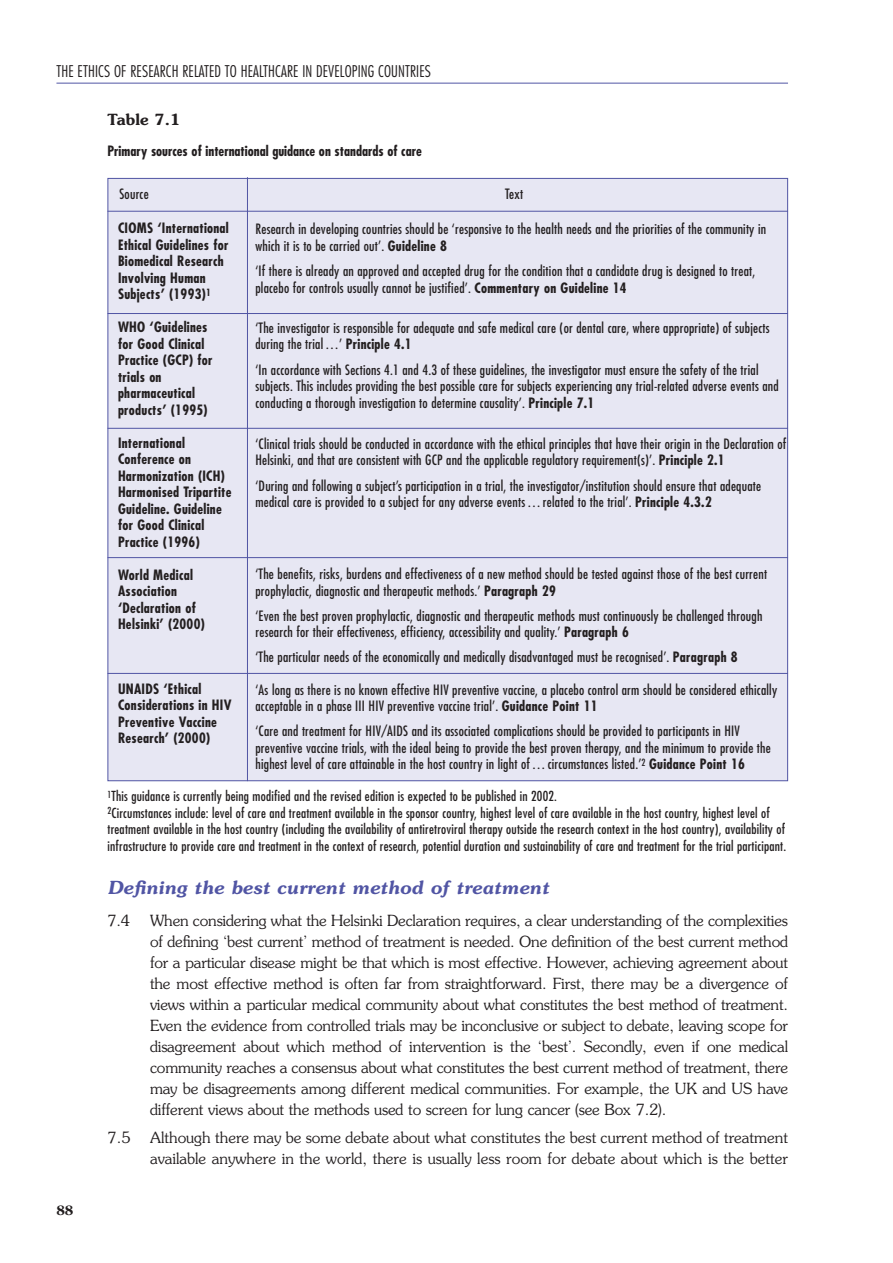
<style>
.page{position:relative;width:893px;height:1263px;background:#fff}
.page>*{position:absolute;margin:0;border:0;box-sizing:border-box;transform-origin:0 0}
.t1{font:italic 600 18px "Souvenir";color:#5155a4}
.t2{font:300 condensed 15.75px "Futura";letter-spacing:.01em;color:#231f20}
.t3{font:300 15.3px/21px "Souvenir";color:#231f20;text-align:justify}
.t4{font:600 15.3px "Souvenir";color:#231f20}
.t5{font:700 15px "Garamond";color:#231f20}
.t6{font:condensed 13.8px/16.5px "Futura";letter-spacing:.015em;color:#231f20}
.t7{font:700 condensed 13.8px/16.5px "Futura";letter-spacing:.02em;color:#231f20}
.t8{font:700 condensed 13.8px "Futura";color:#231f20}
.t9{font:condensed 13.5px/16.5px "Futura";letter-spacing:.015em;color:#231f20}
.s1{font-weight:700}
</style>
<div class="page">
<hr style="left:56px;top:83px;width:732px;height:1px;background:#5155a4">
<div style="left:108px;top:178px;width:679px;height:603px;background:#e7e7f3"></div>
<hr style="left:107px;top:211px;width:681px;height:1px;background:#5155a4">
<hr style="left:107px;top:313px;width:681px;height:1px;background:#5155a4">
<hr style="left:107px;top:428px;width:681px;height:1px;background:#5155a4">
<hr style="left:107px;top:557px;width:681px;height:1px;background:#5155a4">
<hr style="left:107px;top:673px;width:681px;height:1px;background:#5155a4">
<hr style="left:247px;top:177px;width:1px;height:604px;background:#5155a4">
<p class="t2" style="left:56px;top:64px;width:376px">THE ETHICS OF RESEARCH RELATED TO HEALTHCARE IN DEVELOPING COUNTRIES</p>
<p class="t4" style="left:107px;top:113px;width:74px">Table 7.1</p>
<p class="t8" style="left:107px;top:145px;width:316px">Primary sources of international guidance on standards of care</p>
<p class="t6" style="left:119px;top:186px;width:31px">Source</p>
<p class="t6" style="left:505px;top:186px;width:20px">Text</p>
<p class="t6" style="left:255px;top:222px;width:512px">Research in developing countries should be ‘responsive to the health needs and the priorities of the community in which it is to be carried out’. <span class="s1">Guideline 8</span></p>
<p class="t6" style="left:255px;top:264px;width:501px">‘If there is already an approved and accepted drug for the condition that a candidate drug is designed to treat, placebo for controls usually cannot be justified’. <span class="s1">Commentary on Guideline 14</span></p>
<p class="t6" style="left:255px;top:320px;width:515px">‘The investigator is responsible for adequate and safe medical care (or dental care, where appropriate) of subjects during the trial …’ <span class="s1">Principle 4.1</span></p>
<p class="t6" style="left:255px;top:362px;width:525px">‘In accordance with Sections 4.1 and 4.3 of these guidelines, the investigator must ensure the safety of the trial subjects. This includes providing the best possible care for subjects experiencing any trial-related adverse events and conducting a thorough investigation to determine causality’. <span class="s1">Principle 7.1</span></p>
<p class="t6" style="left:255px;top:436px;width:532px">‘Clinical trials should be conducted in accordance with the ethical principles that have their origin in the Declaration of<br>Helsinki, and that are consistent with GCP and the applicable regulatory requirement(s)’. <span class="s1">Principle 2.1</span></p>
<p class="t6" style="left:255px;top:478px;width:507px">‘During and following a subject’s participation in a trial, the investigator/institution should ensure that adequate medical care is provided to a subject for any adverse events … related to the trial’. <span class="s1">Principle 4.3.2</span></p>
<p class="t7" style="left:118px;top:221px;width:112px">CIOMS ‘International<br>Ethical Guidelines for<br>Biomedical Research<br>Involving Human<br>Subjects’ (1993)<sup>1</sup></p>
<p class="t7" style="left:118px;top:320px;width:96px">WHO ‘Guidelines for Good Clinical<br>Practice (GCP) for trials on pharmaceutical products’ (1995)</p>
<p class="t7" style="left:118px;top:436px;width:115px">International<br>Conference on<br>Harmonization (ICH)<br>Harmonised Tripartite<br>Guideline. Guideline for Good Clinical<br>Practice (1996)</p>
<p class="t7" style="left:118px;top:568px;width:88px">World Medical<br>Association ‘Declaration of<br>Helsinki’ (2000)</p>
<p class="t6" style="left:255px;top:567px;width:513px">‘The benefits, risks, burdens and effectiveness of a new method should be tested against those of the best current prophylactic, diagnostic and therapeutic methods.’ <span class="s1">Paragraph 29</span></p>
<p class="t6" style="left:255px;top:608px;width:508px">‘Even the best proven prophylactic, diagnostic and therapeutic methods must continuously be challenged through research for their effectiveness, efficiency, accessibility and quality.’ <span class="s1">Paragraph 6</span></p>
<p class="t6" style="left:255px;top:649px;width:484px">‘The particular needs of the economically and medically disadvantaged must be recognised’. <span class="s1">Paragraph 8</span></p>
<p class="t6" style="left:255px;top:682px;width:523px">‘As long as there is no known effective HIV preventive vaccine, a placebo control arm should be considered ethically acceptable in a phase III HIV preventive vaccine trial’. <span class="s1">Guidance Point 11</span></p>
<p class="t6" style="left:255px;top:724px;width:517px">‘Care and treatment for HIV/AIDS and its associated complications should be provided to participants in HIV preventive vaccine trials, with the ideal being to provide the best proven therapy, and the minimum to provide the highest level of care attainable in the host country in light of … circumstances listed.’<sup>2</sup> <span class="s1">Guidance Point 16</span></p>
<p class="t7" style="left:118px;top:682px;width:115px">UNAIDS ‘Ethical<br>Considerations in HIV<br>Preventive Vaccine<br>Research’ (2000)</p>
<p class="t9" style="left:107px;top:789px;width:680px"><sup>1</sup>This guidance is currently being modified and the revised edition is expected to be published in 2002.<br><sup>2</sup>Circumstances include: level of care and treatment available in the sponsor country, highest level of care available in the host country, highest level of treatment available in the host country (including the availability of antiretroviral therapy outside the research context in the host country), availability of infrastructure to provide care and treatment in the context of research, potential duration and sustainability of care and treatment for the trial participant.</p>
<p class="t5" style="left:56px;top:1204px;width:18px">88</p>
<h1 class="t1" style="left:107px;top:880px;width:443px">Defining the best current method of treatment</h1>
<p class="t3" style="left:107px;top:910px;width:24px">7.4</p>
<p class="t3" style="left:150px;top:910px;width:639px">When considering what the Helsinki Declaration requires, a clear understanding of the complexities of defining ‘best current’ method of treatment is needed. One definition of the best current method for a particular disease might be that which is most effective. However, achieving agreement about the most effective method is often far from straightforward. First, there may be a divergence of views within a particular medical community about what constitutes the best method of treatment.<br>Even the evidence from controlled trials may be inconclusive or subject to debate, leaving scope for disagreement about which method of intervention is the ‘best’. Secondly, even if one medical community reaches a consensus about what constitutes the best current method of treatment, there may be disagreements among different medical communities. For example, the UK and US have different views about the methods used to screen for lung cancer (see Box 7.2).</p>
<p class="t3" style="left:107px;top:1128px;width:25px">7.5</p>
<p class="t3" style="left:150px;top:1128px;width:639px">Although there may be some debate about what constitutes the best current method of treatment available anywhere in the world, there is usually less room for debate about which is the better</p>
</div>
